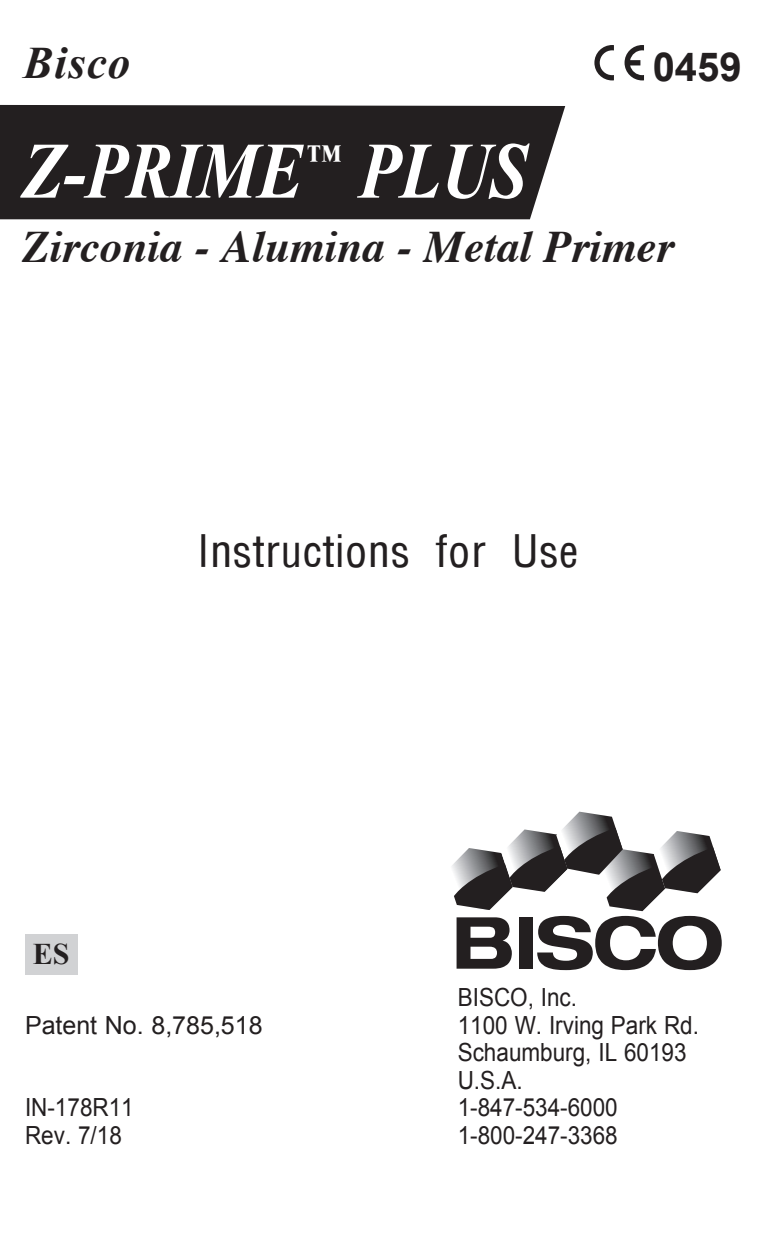
<style>
.page{position:relative;width:765px;height:1260px;background:#fff}
.page>*{position:absolute;margin:0;border:0;box-sizing:border-box;transform-origin:0 0}
.t1{font:italic 700 80px "Times New Roman";letter-spacing:-.005em;color:#fff;scale:.85 1}
.t2{font:100 condensed 50px "Helvetica";color:#231f20}
.t3{font:italic 700 45px "Times";color:#231f20}
.t4{font:italic 700 45px "Times New Roman";letter-spacing:.025em;color:#231f20}
.t5{font:700 40px "Arial";color:#231f20}
.t6{font:700 30px "Times New Roman";color:#231f20}
.body_no_indent{font:25px/27.5px "Arial";color:#231f20;scale:.9 1}
.body_no_indent-2{font:25px "Arial";color:#231f20}
</style>
<div class="page">
<div style="left:0;top:105px;width:565px;height:114px;background:#231f20"></div>
<svg style="left:452px;top:812px;width:270px;height:158px"></svg>
<div style="left:26px;top:934px;width:52px;height:41px;background:#d1d2d4"></div>
<svg style="left:594px;top:45px;width:20px;height:35px"></svg>
<svg style="left:625px;top:45px;width:19px;height:35px"></svg>
<p class="t4" style="left:23px;top:32px;width:109px">Bisco</p>
<p class="t5" style="left:653px;top:40px;width:90px">0459</p>
<p class="t1" style="left:22px;top:115px;width:596px">Z-PRIME <sup>™</sup> PLUS</p>
<p class="t3" style="left:22px;top:205px;width:653px">Zirconia - Alumina - Metal Primer</p>
<p class="t2" style="left:198px;top:531px;width:383px">Instructions for Use</p>
<p class="t6" style="left:33px;top:933px;width:38px">ES</p>
<p class="body_no_indent-2" style="left:25px;top:1009px;width:239px">Patent No. 8,785,518</p>
<p class="body_no_indent" style="left:25px;top:1094px;width:122px">IN-178R11<br>Rev. 7/18</p>
<p class="body_no_indent" style="left:458px;top:984px;width:134px">BISCO, Inc.</p>
<p class="body_no_indent" style="left:458px;top:1011px;width:270px">1100 W. Irving Park Rd.</p>
<p class="body_no_indent" style="left:458px;top:1039px;width:256px">Schaumburg, IL 60193</p>
<p class="body_no_indent" style="left:458px;top:1066px;width:74px">U.S.A.</p>
<p class="body_no_indent" style="left:458px;top:1094px;width:179px">1-847-534-6000<br>1-800-247-3368</p>
</div>
